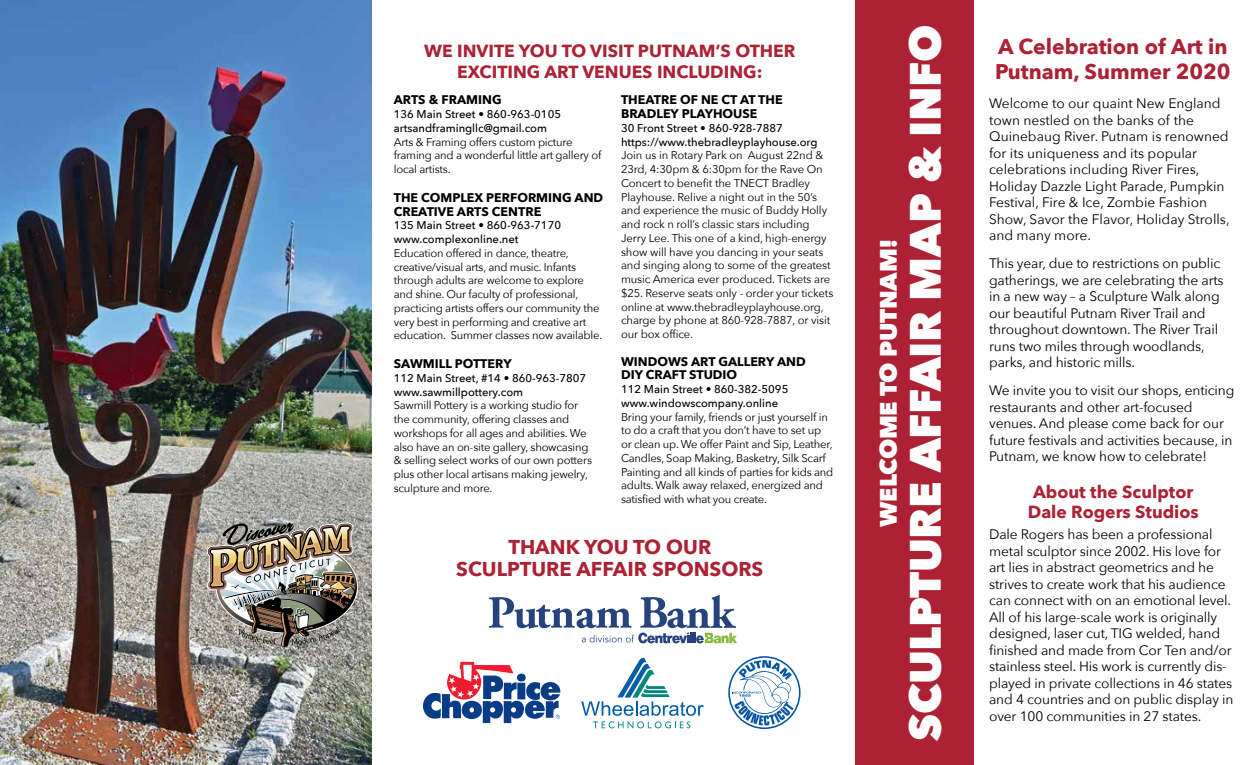
<style>
.page{position:relative;width:1260px;height:765px;background:#fff}
.page>*{position:absolute;margin:0;border:0;box-sizing:border-box;transform-origin:0 0}
.t1{font:800 43.75px "Avenir Next";letter-spacing:-.01em;color:#fff}
.t2{font:800 23.75px "Avenir Next";letter-spacing:-.01em;color:#fff}
.t3{font:700 21.25px/25px "Avenir Next";color:#ac2234}
.t4{font:700 20px/22.5px "Avenir Next";color:#ac2234;text-align:center}
.t5{font:700 17.5px/21.2px "Avenir Next";color:#ac2234;text-align:center}
.t6{font:13.75px/16.5px "Avenir Next";letter-spacing:-.01em;color:#000}
.t7{font:700 12.5px/13.8px "Avenir Next";color:#000}
.t8{font:11.25px/13.8px "Avenir Next";letter-spacing:-.02em;color:#000}
.t9{font:500 11.25px/13.8px "Avenir Next";color:#000}
</style>
<div class="page">
<div style="left:855px;top:0;width:119px;height:765px;background:#ac2234"></div>
<img style="left:0;top:0;width:371px;height:765px">
<svg style="left:423px;top:662px;width:138px;height:61px"></svg>
<svg style="left:489px;top:595px;width:248px;height:48px"></svg>
<svg style="left:581px;top:657px;width:123px;height:71px"></svg>
<svg style="left:728px;top:656px;width:73px;height:73px"></svg>
<img style="left:206px;top:522px;width:153px;height:126px">
<h3 class="t5" style="left:424px;top:40px;width:373px">WE INVITE YOU TO VISIT PUTNAM’S OTHER<br>EXCITING ART VENUES INCLUDING:</h3>
<p class="t7" style="left:394px;top:93px;width:109px">ARTS &amp; FRAMING</p>
<p class="t9" style="left:394px;top:107px;width:169px">136 Main Street • 860-963-0105 artsandframingllc@gmail.com</p>
<p class="t8" style="left:394px;top:134px;width:209px">Arts &amp; Framing offers custom picture framing and a wonderful little art gallery of local artists.</p>
<p class="t7" style="left:394px;top:190px;width:211px">THE COMPLEX PERFORMING AND<br>CREATIVE ARTS CENTRE</p>
<p class="t9" style="left:394px;top:218px;width:169px">135 Main Street • 860-963-7170 www.complexonline.net</p>
<p class="t8" style="left:394px;top:246px;width:210px">Education offered in dance, theatre, creative/visual arts, and music. Infants through adults are welcome to explore and shine. Our faculty of professional, practicing artists offers our community the very best in performing and creative art education. Summer classes now available.</p>
<p class="t7" style="left:394px;top:357px;width:119px">SAWMILL POTTERY</p>
<p class="t9" style="left:394px;top:371px;width:194px">112 Main Street, #14 • 860-963-7807 www.sawmillpottery.com</p>
<p class="t8" style="left:394px;top:398px;width:200px">Sawmill Pottery is a working studio for the community, offering classes and workshops for all ages and abilities. We also have an on-site gallery, showcasing &amp; selling select works of our own potters plus other local artisans making jewelry, sculpture and more.</p>
<p class="t7" style="left:621px;top:93px;width:163px">THEATRE OF NE CT AT THE<br>BRADLEY PLAYHOUSE</p>
<p class="t9" style="left:621px;top:121px;width:198px">30 Front Street • 860-928-7887 https://www.thebradleyplayhouse.org</p>
<p class="t8" style="left:621px;top:148px;width:214px">Join us in Rotary Park on August 22nd &amp; 23rd, 4:30pm &amp; 6:30pm for the Rave On Concert to benefit the TNECT Bradley Playhouse. Relive a night out in the 50’s and experience the music of Buddy Holly and rock n roll’s classic stars including Jerry Lee. This one of a kind, high-energy show will have you dancing in your seats and singing along to some of the greatest music America ever produced. Tickets are $25. Reserve seats only - order your tickets online at www.thebradleyplayhouse.org, charge by phone at 860-928-7887, or visit our box office.</p>
<p class="t7" style="left:621px;top:354px;width:186px">WINDOWS ART GALLERY AND<br>DIY CRAFT STUDIO</p>
<p class="t9" style="left:621px;top:382px;width:169px">112 Main Street • 860-382-5095 www.windowscompany.online</p>
<p class="t8" style="left:621px;top:409px;width:214px">Bring your family, friends or just yourself in to do a craft that you don’t have to set up or clean up. We offer Paint and Sip, Leather, Candles, Soap Making, Basketry, Silk Scarf Painting and all kinds of parties for kids and adults. Walk away relaxed, energized and satisfied with what you create.</p>
<h3 class="t4" style="left:456px;top:535px;width:309px">THANK YOU TO OUR<br>SCULPTURE AFFAIR SPONSORS</h3>
<h2 class="t2" style="left:874px;top:527px;width:290px;rotate:-90deg">WELCOME TO PUTNAM!</h2>
<h1 class="t1" style="left:898px;top:741px;width:718px;rotate:-90deg">SCULPTURE AFFAIR MAP &amp; INFO</h1>
<h3 class="t3" style="left:995px;top:33px;width:237px">A Celebration of Art in<br>Putnam, Summer 2020</h3>
<p class="t6" style="left:989px;top:95px;width:242px">Welcome to our quaint New England town nestled on the banks of the Quinebaug River. Putnam is renowned for its uniqueness and its popular celebrations including River Fires, Holiday Dazzle Light Parade, Pumpkin Festival, Fire &amp; Ice, Zombie Fashion Show, Savor the Flavor, Holiday Strolls, and many more.</p>
<p class="t6" style="left:989px;top:255px;width:236px">This year, due to restrictions on public gatherings, we are celebrating the arts in a new way – a Sculpture Walk along our beautiful Putnam River Trail and throughout downtown. The River Trail runs two miles through woodlands, parks, and historic mills.</p>
<p class="t6" style="left:989px;top:382px;width:247px">We invite you to visit our shops, enticing restaurants and other art-focused venues. And please come back for our future festivals and activities because, in Putnam, we know how to celebrate!</p>
<h3 class="t5" style="left:1028px;top:481px;width:172px;line-height:20px">About the Sculptor<br>Dale Rogers Studios</h3>
<p class="t6" style="left:989px;top:526px;width:246px">Dale Rogers has been a professional metal sculptor since 2002. His love for art lies in abstract geometrics and he strives to create work that his audience can connect with on an emotional level.<br>All of his large-scale work is originally designed, laser cut, TIG welded, hand finished and made from Cor Ten and/or stainless steel. His work is currently dis&shy;played in private collections in 46 states and 4 countries and on public display in over 100 communities in 27 states.</p>
</div>
